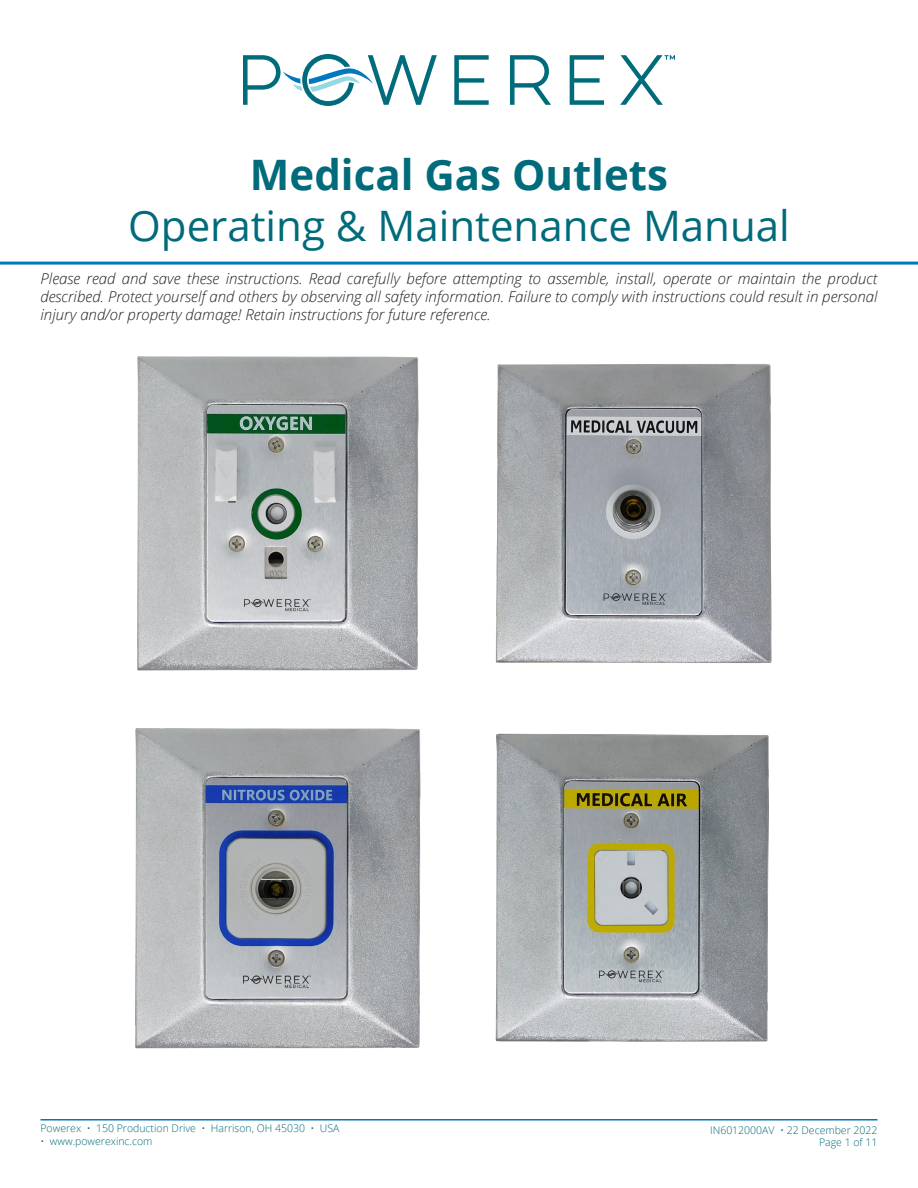
<style>
.page{position:relative;width:918px;height:1188px;background:#fff}
.page>*{position:absolute;margin:0;border:0;box-sizing:border-box;transform-origin:0 0}
.t1{font:42px "Open Sans";color:#006b7b}
.t2{font:700 42px "Open Sans";color:#006b7b}
.t3{font:italic 300 15px/18px "Open Sans";color:#231f20;text-align:justify}
.t4{font:300 10.5px "Open Sans";color:#006b7b}
</style>
<div class="page">
<hr style="left:40px;top:1119px;width:838px;height:1px;background:#0077bf">
<svg style="left:454px;top:55px;width:35px;height:50px"></svg>
<svg style="left:510px;top:55px;width:41px;height:50px"></svg>
<svg style="left:570px;top:55px;width:34px;height:50px"></svg>
<svg style="left:620px;top:55px;width:55px;height:50px"></svg>
<svg style="left:243px;top:54px;width:194px;height:52px"></svg>
<hr style="left:0;top:262px;width:918px;height:3px;background:#0077bf">
<img style="left:137px;top:356px;width:282px;height:315px">
<img style="left:495px;top:364px;width:277px;height:299px">
<img style="left:495px;top:733px;width:274px;height:309px">
<img style="left:135px;top:728px;width:286px;height:321px">
<p class="t2" style="left:250px;top:145px;width:420px">Medical Gas Outlets</p>
<p class="t1" style="left:128px;top:197px;width:663px">Operating &amp; Maintenance Manual</p>
<p class="t3" style="left:40px;top:269px;width:838px">Please read and save these instructions. Read carefully before attempting to assemble, install, operate or maintain the product described. Protect yourself and others by observing all safety information. Failure to comply with instructions could result in personal injury and/or property damage! Retain instructions for future reference.</p>
<p class="t4" style="left:40px;top:1121px;width:301px">Powerex • 150 Production Drive • Harrison, OH 45030 • USA</p>
<p class="t4" style="left:40px;top:1134px;width:113px">• www.powerexinc.com</p>
<p class="t4" style="left:710px;top:1123px;width:169px">IN6012000AV • 22 December 2022</p>
<p class="t4" style="left:819px;top:1135px;width:60px">Page 1 of 11</p>
</div>
